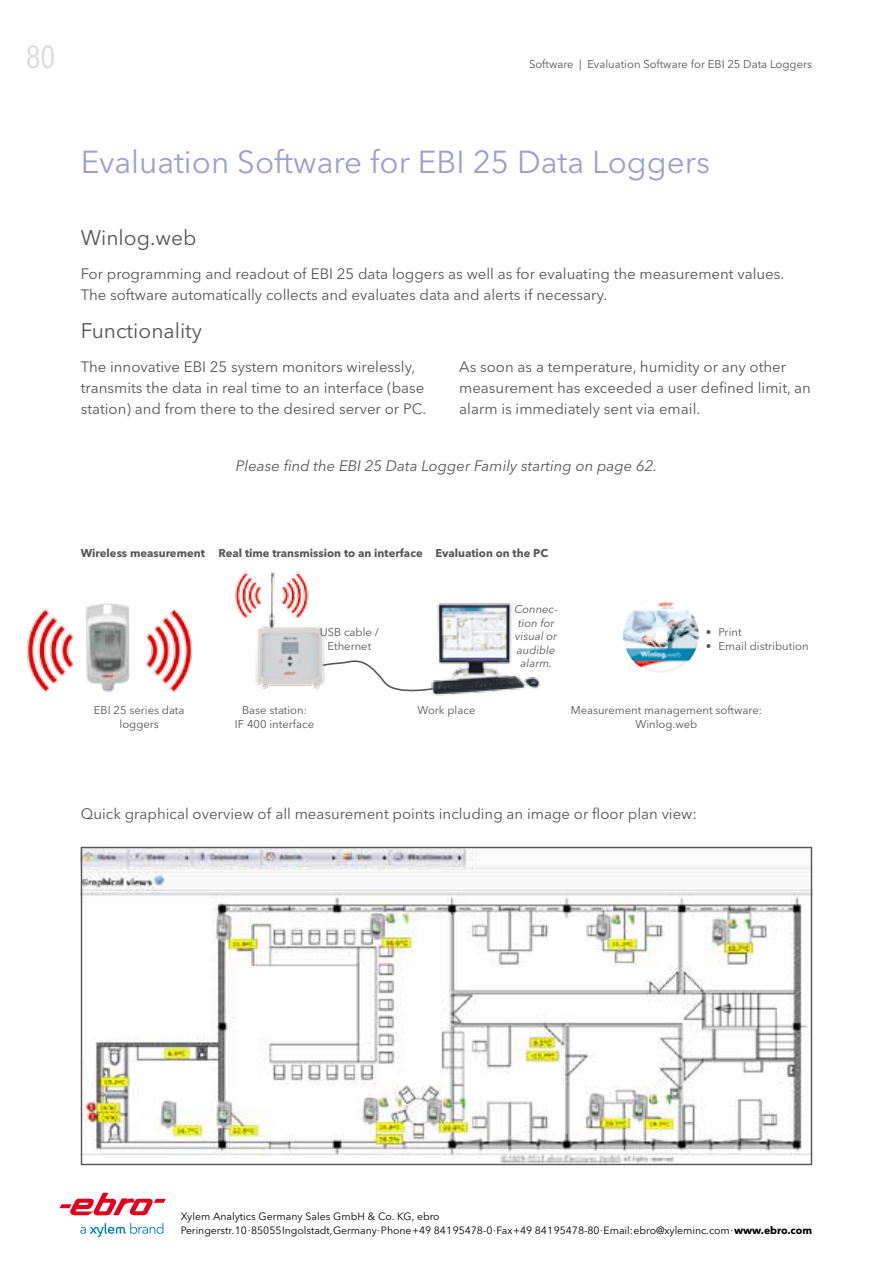
<style>
.page{position:relative;width:893px;height:1263px;background:#fff}
.page>*{position:absolute;margin:0;border:0;box-sizing:border-box;transform-origin:0 0}
.t1{font:31.5px "Avenir Next LT Pro";color:#9e9fcf}
.t2{font:condensed 31.5px "Avenir Next LT Pro";color:#d9dada}
.t3{font:21px "Avenir Next LT Pro";color:#565655}
.t4{font:15px/21px "Avenir Next LT Pro";color:#565655}
.t5{font:italic 15px "Avenir Next LT Pro";color:#565655}
.t6{font:11.25px/13.5px "Avenir Next LT Pro";color:#565655;text-align:center}
.t7{font:700 11.25px "Avenir Next LT Pro";color:#565655}
.t8{font:italic 11.25px/13.5px "Avenir Next LT Pro";color:#565655;text-align:center}
.t9{font:10.5px/13.5px "Avenir Next LT Pro";letter-spacing:-.005em;color:#000}
.s1{font-weight:700}
</style>
<div class="page">
<img style="left:83px;top:849px;width:727px;height:314px">
<svg style="left:335px;top:660px;width:75px;height:32px"></svg>
<img style="left:255px;top:571px;width:80px;height:118px">
<img style="left:85px;top:603px;width:45px;height:89px">
<img style="left:145px;top:609px;width:47px;height:84px">
<img style="left:280px;top:571px;width:38px;height:48px">
<img style="left:27px;top:609px;width:48px;height:84px">
<img style="left:235px;top:571px;width:28px;height:48px">
<img style="left:410px;top:603px;width:130px;height:93px">
<img style="left:623px;top:597px;width:76px;height:76px;border-radius:38px">
<svg style="left:80px;top:1223px;width:83px;height:14px"></svg>
<svg style="left:60px;top:1193px;width:106px;height:22px"></svg>
<h1 class="t2" style="left:26px;top:38px;width:31px">80</h1>
<p class="t6" style="left:529px;top:57px;width:285px">Software | Evaluation Software for EBI 25 Data Loggers</p>
<h1 class="t1" style="left:81px;top:143px;width:631px">Evaluation Software for EBI 25 Data Loggers</h1>
<h2 class="t3" style="left:81px;top:225px;width:117px">Winlog.web</h2>
<p class="t4" style="left:81px;top:263px;width:705px">For programming and readout of EBI 25 data loggers as well as for evaluating the measurement values.<br>The software automatically collects and evaluates data and alerts if necessary.</p>
<h2 class="t3" style="left:81px;top:318px;width:123px">Functionality</h2>
<p class="t4" style="left:81px;top:356px;width:347px">The innovative EBI 25 system monitors wirelessly, transmits the data in real time to an interface (base station) and from there to the desired server or PC.</p>
<p class="t4" style="left:459px;top:356px;width:353px">As soon as a temperature, humidity or any other measurement has exceeded a user defined limit, an alarm is immediately sent via email.</p>
<p class="t5" style="left:236px;top:456px;width:423px">Please find the EBI 25 Data Logger Family starting on page 62.</p>
<p class="t7" style="left:81px;top:546px;width:469px">Wireless measurement Real time transmission to an interface Evaluation on the PC</p>
<p class="t6" style="left:320px;top:626px;width:61px">USB cable /<br>Ethernet</p>
<p class="t6" style="left:94px;top:704px;width:92px">EBI 25 series data loggers</p>
<p class="t6" style="left:235px;top:704px;width:81px">Base station:<br>IF 400 interface</p>
<p class="t6" style="left:417px;top:704px;width:60px">Work place</p>
<p class="t8" style="left:515px;top:603px;width:45px">Connec&shy;tion for visual or audible alarm.</p>
<p class="t6" style="left:706px;top:626px;width:37px">• Print</p>
<p class="t6" style="left:706px;top:639px;width:104px">• Email distribution</p>
<p class="t6" style="left:571px;top:704px;width:193px">Measurement management software:<br>Winlog.web</p>
<p class="t4" style="left:81px;top:803px;width:618px">Quick graphical overview of all measurement points including an image or floor plan view:</p>
<p class="t9" style="left:181px;top:1210px;width:633px">Xylem Analytics Germany Sales GmbH &amp; Co. KG, ebro<br>Peringerstr. 10 ∙ 85055 Ingolstadt, Germany ∙ Phone +49 841 95478-0 ∙ Fax +49 841 95478-80 ∙ Email: ebro@xyleminc.com ∙ <span class="s1">www.ebro.com</span></p>
</div>
